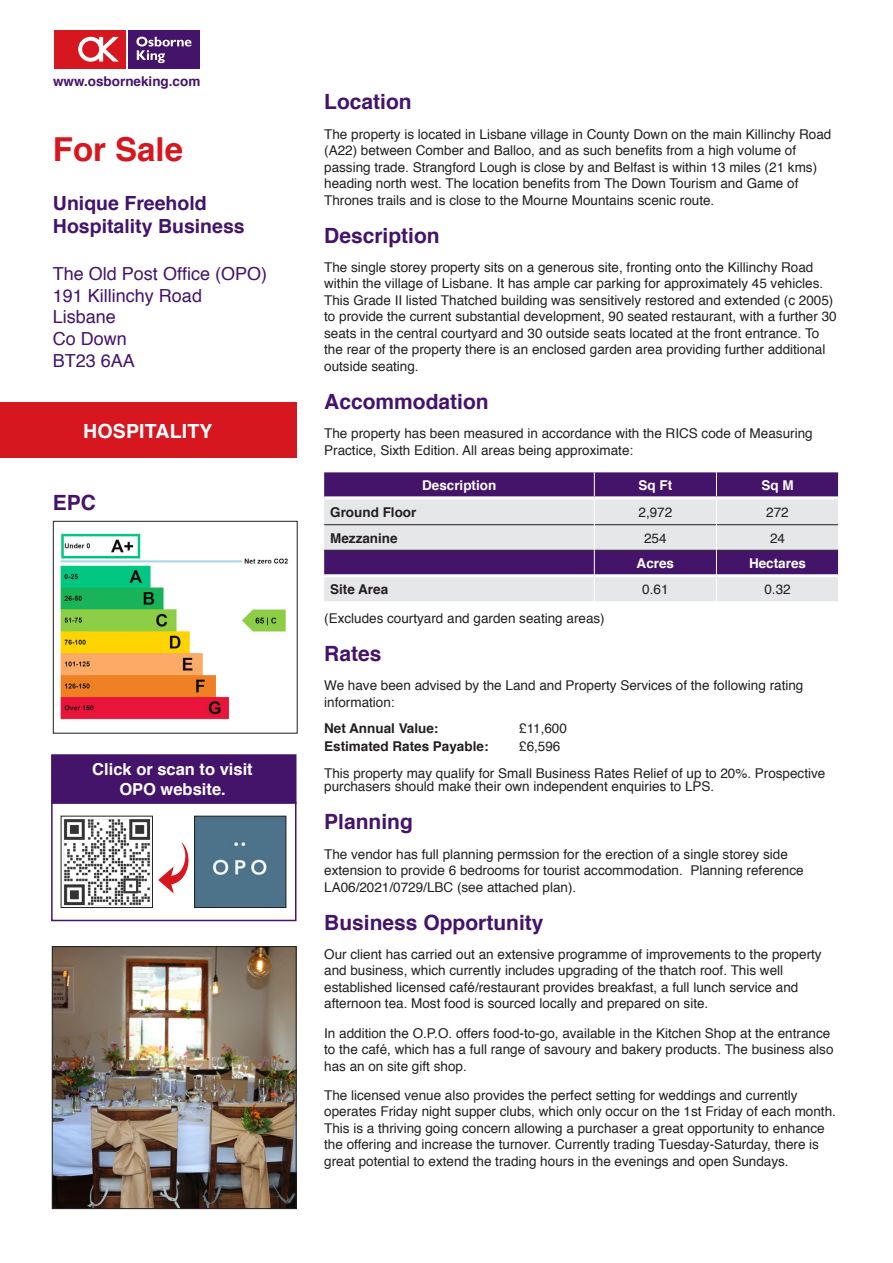
<style>
.page{position:relative;width:893px;height:1263px;background:#fff}
.page>*{position:absolute;margin:0;border:0;box-sizing:border-box;transform-origin:0 0}
.Inside_-_Sale_-_Let{font:700 33px "Helvetica";color:#d7171f}
.t1{font:700 21px "Helvetica";color:#44146b}
.Inside_Description{font:700 19.5px/23.4px "Helvetica";color:#44146b}
.Property_Type{font:700 19.5px "Helvetica";letter-spacing:.01em;color:#fff}
.Address_Inside{font:18px "Helvetica";color:#44146b}
.t2{font:700 16.5px "Helvetica";color:#fff}
.Body_Text{font:13.5px/16.5px "Helvetica";color:#231f20}
.Bold_to_Regular{font:13.5px/27px "Helvetica";color:#231f20}
.Bold_to_Regular-2{font:700 13.5px "Helvetica";color:#231f20}
.tbl_-_Header{font:700 13.5px "Helvetica";color:#fff}
.tbl_-_first_column{font:700 13.5px "Helvetica";color:#231f20}
.tbl_-_detail_columns{font:13.5px "Helvetica";color:#231f20}
.t3{font:700 13.5px "Helvetica";color:#44146b}
</style>
<div class="page">
<div style="left:51px;top:27px;width:152px;height:44px;background:linear-gradient(to right,#fff,#fff)"></div>
<div style="left:128px;top:30px;width:72px;height:38px;background:#44146b"></div>
<svg style="left:136px;top:37px;width:55px;height:26px"></svg>
<div style="left:54px;top:30px;width:72px;height:38px;background:#d7171f"></div>
<svg style="left:78px;top:37px;width:41px;height:25px"></svg>
<img style="left:60px;top:533px;width:228px;height:187px">
<div style="left:53px;top:521px;width:245px;height:212px;border:1px solid #231f20"></div>
<img style="left:54px;top:948px;width:241px;height:259px">
<div style="left:52px;top:946px;width:245px;height:263px;border:1px solid #231f20"></div>
<svg style="left:324px;top:472px;width:515px;height:129px;background:#a796b7"></svg>
<hr style="left:324px;top:496px;width:270px;height:3px;background:#fff">
<hr style="left:594px;top:496px;width:122px;height:3px;background:#fff">
<hr style="left:716px;top:496px;width:122px;height:3px;background:#fff">
<div style="left:0;top:403px;width:296px;height:55px;background:#d7171f"></div>
<div style="left:51px;top:802px;width:245px;height:119px;background:#fff;border:2px solid #44146b"></div>
<div style="left:51px;top:754px;width:245px;height:50px;background:#44146b;border:2px solid #44146b"></div>
<img style="left:63px;top:819px;width:88px;height:87px">
<div style="left:61px;top:816px;width:92px;height:92px;border:1px solid #231f20"></div>
<svg style="left:158px;top:842px;width:31px;height:51px"></svg>
<div style="left:196px;top:818px;width:88px;height:88px;background:#4d738a"></div>
<div style="left:194px;top:816px;width:92px;height:92px;border:1px solid #231f20"></div>
<p class="t3" style="left:53px;top:70px;width:149px">www.osborneking.com</p>
<p class="Inside_-_Sale_-_Let" style="left:53px;top:123px;width:132px">For Sale</p>
<p class="Inside_Description" style="left:53px;top:191px;width:193px">Unique Freehold<br>Hospitality Business</p>
<p class="Address_Inside" style="left:53px;top:260px;width:216px">The Old Post Office (OPO)</p>
<p class="Address_Inside" style="left:53px;top:282px;width:151px">191 Killinchy Road</p>
<p class="Address_Inside" style="left:53px;top:303px;width:65px">Lisbane</p>
<p class="Address_Inside" style="left:53px;top:325px;width:76px">Co Down</p>
<p class="Address_Inside" style="left:53px;top:346px;width:84px">BT23 6AA</p>
<p class="Property_Type" style="left:83px;top:415px;width:131px">HOSPITALITY</p>
<h3 class="t1" style="left:53px;top:486px;width:45px">EPC</h3>
<h4 class="t2" style="left:92px;top:756px;width:162px">Click or scan to visit</h4>
<h4 class="t2" style="left:119px;top:776px;width:108px">OPO website.</h4>
<h3 class="t1" style="left:324px;top:85px;width:89px">Location</h3>
<p class="Body_Text" style="left:324px;top:126px;width:509px">The property is located in Lisbane village in County Down on the main Killinchy Road (A22) between Comber and Balloo, and as such benefits from a high volume of passing trade. Strangford Lough is close by and Belfast is within 13 miles (21 kms) heading north west. The location benefits from The Down Tourism and Game of Thrones trails and is close to the Mourne Mountains scenic route.</p>
<h3 class="t1" style="left:324px;top:218px;width:117px">Description</h3>
<p class="Body_Text" style="left:324px;top:259px;width:514px">The single storey property sits on a generous site, fronting onto the Killinchy Road within the village of Lisbane. It has ample car parking for approximately 45 vehicles.<br>This Grade II listed Thatched building was sensitively restored and extended (c 2005) to provide the current substantial development, 90 seated restaurant, with a further 30 seats in the central courtyard and 30 outside seats located at the front entrance. To the rear of the property there is an enclosed garden area providing further additional outside seating.</p>
<h3 class="t1" style="left:324px;top:384px;width:166px">Accommodation</h3>
<p class="Body_Text" style="left:324px;top:425px;width:490px">The property has been measured in accordance with the RICS code of Measuring<br>Practice, Sixth Edition. All areas being approximate:</p>
<p class="tbl_-_Header" style="left:422px;top:474px;width:76px">Description</p>
<p class="tbl_-_Header" style="left:638px;top:474px;width:35px">Sq Ft</p>
<p class="tbl_-_Header" style="left:761px;top:474px;width:34px">Sq M</p>
<p class="tbl_-_first_column" style="left:330px;top:501px;width:88px">Ground Floor</p>
<p class="tbl_-_detail_columns" style="left:638px;top:502px;width:35px">2,972</p>
<p class="tbl_-_detail_columns" style="left:766px;top:502px;width:24px">272</p>
<p class="tbl_-_first_column" style="left:330px;top:527px;width:69px">Mezzanine</p>
<p class="tbl_-_detail_columns" style="left:644px;top:527px;width:24px">254</p>
<p class="tbl_-_detail_columns" style="left:770px;top:527px;width:17px">24</p>
<p class="tbl_-_Header" style="left:637px;top:552px;width:39px">Acres</p>
<p class="tbl_-_Header" style="left:749px;top:552px;width:59px">Hectares</p>
<p class="tbl_-_first_column" style="left:330px;top:578px;width:60px">Site Area</p>
<p class="tbl_-_detail_columns" style="left:642px;top:578px;width:28px">0.61</p>
<p class="tbl_-_detail_columns" style="left:764px;top:578px;width:28px">0.32</p>
<p class="Body_Text" style="left:324px;top:610px;width:282px">(Excludes courtyard and garden seating areas)</p>
<h3 class="t1" style="left:324px;top:637px;width:59px">Rates</h3>
<p class="Body_Text" style="left:324px;top:678px;width:481px">We have been advised by the Land and Property Services of the following rating information:</p>
<p class="Bold_to_Regular-2" style="left:324px;top:717px;width:116px">Net Annual Value:</p>
<p class="Bold_to_Regular" style="left:519px;top:715px;width:49px">£11,600</p>
<p class="Bold_to_Regular-2" style="left:324px;top:735px;width:166px">Estimated Rates Payable:</p>
<p class="Bold_to_Regular" style="left:324px;top:733px;width:503px;text-indent:195px">£6,596<br>This property may qualify for Small Business Rates Relief of up to 20%. Prospective</p>
<p class="Bold_to_Regular" style="left:324px;top:773px;width:392px">purchasers should make their own independent enquiries to LPS.</p>
<h3 class="t1" style="left:324px;top:805px;width:90px">Planning</h3>
<p class="Body_Text" style="left:324px;top:846px;width:481px">The vendor has full planning permssion for the erection of a single storey side extension to provide 6 bedrooms for tourist accommodation. Planning reference<br>LA06/2021/0729/LBC (see attached plan).</p>
<h3 class="t1" style="left:324px;top:905px;width:221px">Business Opportunity</h3>
<p class="Body_Text" style="left:324px;top:946px;width:499px">Our client has carried out an extensive programme of improvements to the property and business, which currently includes upgrading of the thatch roof. This well established licensed café/restaurant provides breakfast, a full lunch service and afternoon tea. Most food is sourced locally and prepared on site.</p>
<p class="Body_Text" style="left:324px;top:1025px;width:511px">In addition the O.P.O. offers food-to-go, available in the Kitchen Shop at the entrance to the café, which has a full range of savoury and bakery products. The business also has an on site gift shop.</p>
<p class="Body_Text" style="left:324px;top:1087px;width:513px">The licensed venue also provides the perfect setting for weddings and currently operates Friday night supper clubs, which only occur on the 1st Friday of each month.<br>This is a thriving going concern allowing a purchaser a great opportunity to enhance the offering and increase the turnover. Currently trading Tuesday-Saturday, there is great potential to extend the trading hours in the evenings and open Sundays.</p>
</div>
